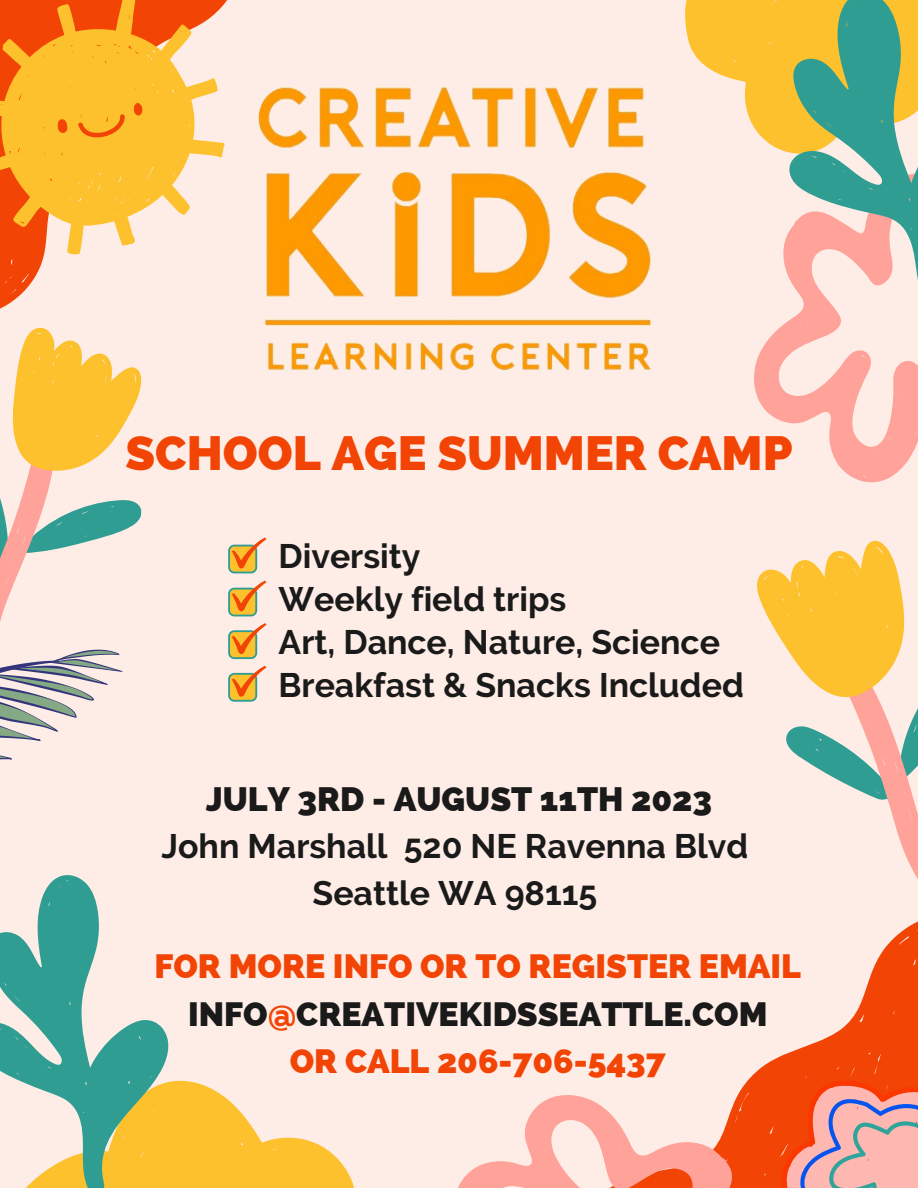
<style>
.page{position:relative;width:918px;height:1188px;background:#feede6}
.page>*{position:absolute;margin:0;border:0;box-sizing:border-box;transform-origin:0 0}
.t1{font:800 48.15px "Raleway";color:#f24405}
.t2{font:700 33.9px "Raleway";color:#1a1a1a}
.t3{font:800 33.9px "Raleway";color:#1a1a1a}
.t4{font:800 33.75px "Raleway";color:#f24405}
.t5{font:800 33.75px "Raleway";color:#1a1a1a}
.s1{color:#f24405}
</style>
<div class="page">
<svg style="left:0;top:272px;width:38px;height:37px"></svg>
<svg style="left:0;top:0;width:227px;height:272px;background:#f9a53d"></svg>
<svg style="left:56px;top:102px;width:91px;height:48px;background:#fab328"></svg>
<svg style="left:228px;top:537px;width:38px;height:36px"></svg>
<svg style="left:228px;top:580px;width:38px;height:36px"></svg>
<svg style="left:228px;top:623px;width:38px;height:36px"></svg>
<svg style="left:228px;top:666px;width:38px;height:36px"></svg>
<div style="left:685px;top:0;width:62px;height:36px;background:#fcc12d"></div>
<svg style="left:814px;top:988px;width:104px;height:93px;fill:#f24405"></svg>
<svg style="left:757px;top:540px;width:161px;height:448px"></svg>
<svg style="left:458px;top:1043px;width:356px;height:145px"></svg>
<svg style="left:192px;top:1082px;width:163px;height:106px;fill:#fcc12d"></svg>
<svg style="left:0;top:893px;width:192px;height:295px"></svg>
<svg style="left:759px;top:341px;width:159px;height:142px"></svg>
<svg style="left:747px;top:0;width:171px;height:341px"></svg>
<img style="left:159px;top:36px;width:600px;height:364px">
<svg style="left:779px;top:1081px;width:139px;height:107px;background:#e59185"></svg>
<svg style="left:0;top:327px;width:142px;height:566px"></svg>
<p class="t1" style="left:125px;top:425px;width:669px">SCHOOL AGE SUMMER CAMP</p>
<p class="t2" style="left:279px;top:536px;width:143px">Diversity</p>
<p class="t2" style="left:279px;top:579px;width:289px">Weekly field trips</p>
<p class="t2" style="left:279px;top:622px;width:443px">Art, Dance, Nature, Science</p>
<p class="t2" style="left:279px;top:665px;width:467px">Breakfast &amp; Snacks Included</p>
<p class="t3" style="left:206px;top:779px;width:508px">JULY 3RD - AUGUST 11TH 2023</p>
<p class="t2" style="left:161px;top:826px;width:588px">John Marshall 520 NE Ravenna Blvd</p>
<p class="t2" style="left:313px;top:873px;width:286px">Seattle WA 98115</p>
<p class="t4" style="left:155px;top:947px;width:648px">FOR MORE INFO OR TO REGISTER EMAIL</p>
<p class="t5" style="left:188px;top:994px;width:581px">INFO<span class="s1">@</span>CREATIVEKIDSSEATTLE.COM</p>
<p class="t4" style="left:290px;top:1041px;width:378px">OR CALL 206-706-5437</p>
</div>
